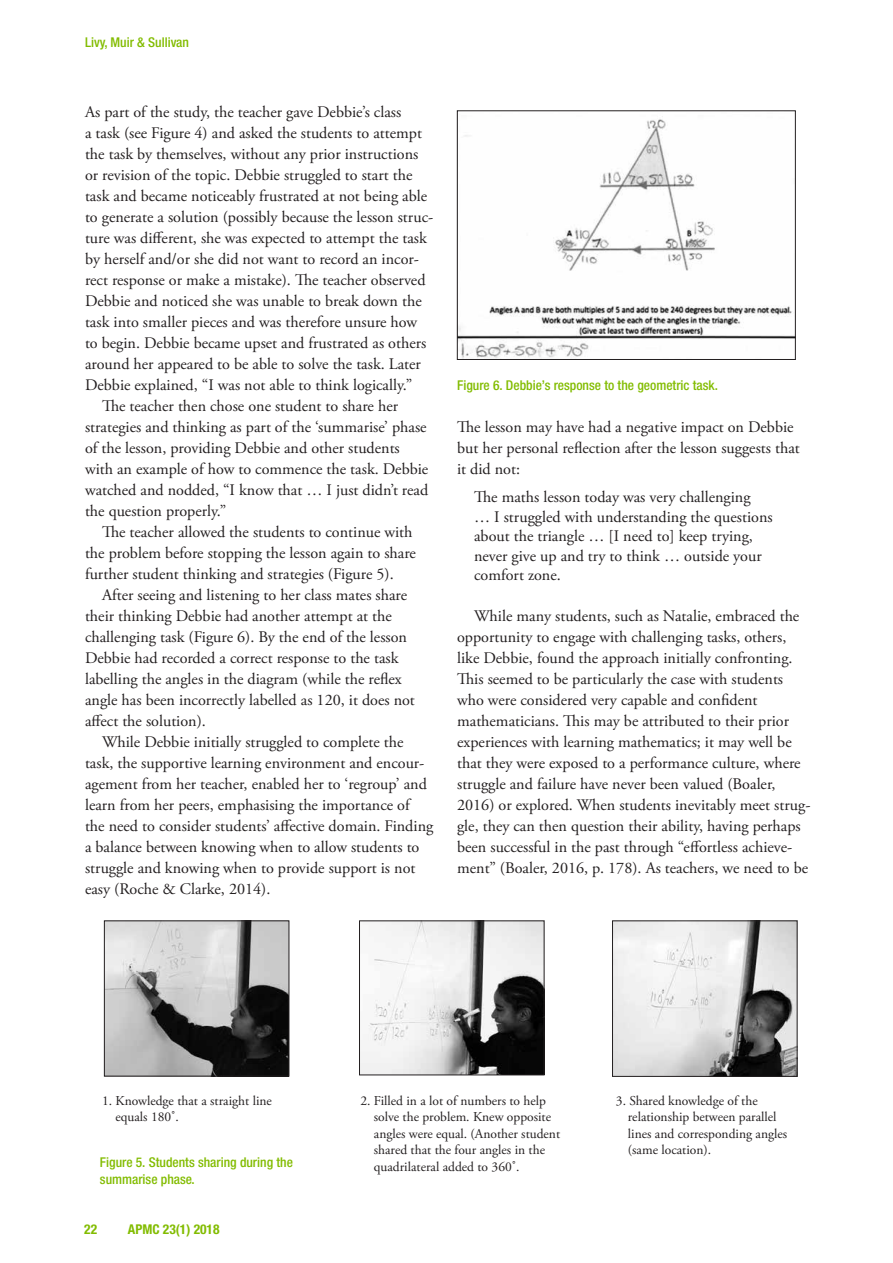
<style>
.page{position:relative;width:893px;height:1263px;background:#fff}
.page>*{position:absolute;margin:0;border:0;box-sizing:border-box;transform-origin:0 0}
.t1{font:16.2px/21px "Adobe Garamond Pro";color:#231f20}
.t2{font:13.5px/16.5px "Adobe Garamond Pro";color:#231f20}
.t3{font:500 condensed 13.5px/16.5px "Helvetica Neue";color:#82bc00}
.t4{font:700 condensed 13.5px "Helvetica Neue";color:#82bc00}
.s1{font-family:"Bookman LT";font-weight:300}
</style>
<div class="page">
<img style="left:459px;top:116px;width:334px;height:242px">
<div style="left:457px;top:111px;width:338px;height:249px;border:1px solid #231f20"></div>
<img style="left:106px;top:923px;width:181px;height:151px">
<div style="left:104px;top:921px;width:185px;height:155px;border:1px solid #231f20"></div>
<img style="left:361px;top:923px;width:181px;height:150px">
<div style="left:359px;top:921px;width:185px;height:154px;border:1px solid #231f20"></div>
<img style="left:614px;top:923px;width:181px;height:151px">
<div style="left:612px;top:921px;width:185px;height:155px;border:1px solid #231f20"></div>
<p class="t3" style="left:85px;top:34px;width:106px">Livy, Muir &amp; Sullivan</p>
<p class="t1" style="left:85px;top:102px;width:318px">As part of the study, the teacher gave Debbie’s class</p>
<p class="t1" style="left:85px;top:123px;width:338px">a task (see Figure 4) and asked the students to attempt</p>
<p class="t1" style="left:85px;top:144px;width:335px">the task by themselves, without any prior instructions</p>
<p class="t1" style="left:85px;top:165px;width:329px">or revision of the topic. Debbie struggled to start the</p>
<p class="t1" style="left:85px;top:186px;width:344px">task and became noticeably frustrated at not being able</p>
<p class="t1" style="left:85px;top:207px;width:350px">to generate a solution (possibly because the lesson struc-</p>
<p class="t1" style="left:85px;top:228px;width:343px">ture was different, she was expected to attempt the task</p>
<p class="t1" style="left:85px;top:249px;width:335px">by herself and/or she did not want to record an incor-</p>
<p class="t1" style="left:85px;top:270px;width:342px">rect response or make a mistake). The teacher observed</p>
<p class="t1" style="left:85px;top:291px;width:338px">Debbie and noticed she was unable to break down the</p>
<p class="t1" style="left:85px;top:312px;width:334px">task into smaller pieces and was therefore unsure how</p>
<p class="t1" style="left:85px;top:333px;width:343px">to begin. Debbie became upset and frustrated as others</p>
<p class="t1" style="left:85px;top:354px;width:337px">around her appeared to be able to solve the task. Later</p>
<p class="t1" style="left:85px;top:375px;width:329px">Debbie explained, “I was not able to think logically.”</p>
<p class="t1" style="left:102px;top:396px;width:297px">The teacher then chose one student to share her</p>
<p class="t1" style="left:85px;top:417px;width:343px">strategies and thinking as part of the ‘summarise’ phase</p>
<p class="t1" style="left:85px;top:438px;width:316px">of the lesson, providing Debbie and other students</p>
<p class="t1" style="left:85px;top:459px;width:345px">with an example of how to commence the task. Debbie</p>
<p class="t1" style="left:85px;top:480px;width:345px">watched and nodded, “I know that … I just didn’t read</p>
<p class="t1" style="left:85px;top:501px;width:143px">the question properly.”</p>
<p class="t1" style="left:102px;top:522px;width:312px">The teacher allowed the students to continue with</p>
<p class="t1" style="left:85px;top:543px;width:332px">the problem before stopping the lesson again to share</p>
<p class="t1" style="left:85px;top:564px;width:310px">further student thinking and strategies (Figure 5).</p>
<p class="t1" style="left:102px;top:585px;width:307px">After seeing and listening to her class mates share</p>
<p class="t1" style="left:85px;top:606px;width:308px">their thinking Debbie had another attempt at the</p>
<p class="t1" style="left:85px;top:627px;width:323px">challenging task (Figure 6). By the end of the lesson</p>
<p class="t1" style="left:85px;top:648px;width:315px">Debbie had recorded a correct response to the task</p>
<p class="t1" style="left:85px;top:669px;width:318px">labelling the angles in the diagram (while the reflex</p>
<p class="t1" style="left:85px;top:690px;width:331px">angle has been incorrectly labelled as 120, it does not</p>
<p class="t1" style="left:85px;top:711px;width:122px">affect the solution).</p>
<p class="t1" style="left:102px;top:732px;width:303px">While Debbie initially struggled to complete the</p>
<p class="t1" style="left:85px;top:753px;width:341px">task, the supportive learning environment and encour-</p>
<p class="t1" style="left:85px;top:774px;width:343px">agement from her teacher, enabled her to ‘regroup’ and</p>
<p class="t1" style="left:85px;top:795px;width:326px">learn from her peers, emphasising the importance of</p>
<p class="t1" style="left:85px;top:816px;width:350px">the need to consider students’ affective domain. Finding</p>
<p class="t1" style="left:85px;top:837px;width:336px">a balance between knowing when to allow students to</p>
<p class="t1" style="left:85px;top:858px;width:332px">struggle and knowing when to provide support is not</p>
<p class="t1" style="left:85px;top:879px;width:187px">easy (Roche &amp; Clarke, 2014).</p>
<p class="t3" style="left:457px;top:377px;width:262px">Figure 6. Debbie’s response to the geometric task.</p>
<p class="t1" style="left:457px;top:417px;width:344px">The lesson may have had a negative impact on Debbie but her personal reflection after the lesson suggests that it did not:</p>
<p class="t1" style="left:474px;top:488px;width:300px;line-height:19.5px">The maths lesson today was very challenging<br>… I struggled with understanding the questions about the triangle … [I need to] keep trying, never give up and try to think … outside your comfort zone.</p>
<p class="t1" style="left:457px;top:606px;width:355px;text-indent:17px">While many students, such as Natalie, embraced the opportunity to engage with challenging tasks, others, like Debbie, found the approach initially confronting.<br>This seemed to be particularly the case with students who were considered very capable and confident mathematicians. This may be attributed to their prior experiences with learning mathematics; it may well be that they were exposed to a performance culture, where struggle and failure have never been valued (Boaler, 2016) or explored. When students inevitably meet strug&shy;gle, they can then question their ability, having perhaps been successful in the past through “effortless achieve&shy;ment” (Boaler, 2016, p. 178). As teachers, we need to be</p>
<p class="t2" style="left:116px;top:1093px;width:158px;text-indent:-14px">1. Knowledge that a straight line equals 180<span class="s1">˚</span>.</p>
<p class="t2" style="left:374px;top:1093px;width:188px;text-indent:-14px">2. Filled in a lot of numbers to help solve the problem. Knew opposite angles were equal. (Another student shared that the four angles in the quadrilateral added to 360<span class="s1">˚</span>.</p>
<p class="t2" style="left:628px;top:1093px;width:161px;text-indent:-12px">3. Shared knowledge of the relationship between parallel lines and corresponding angles (same location).</p>
<p class="t3" style="left:100px;top:1154px;width:195px">Figure 5. Students sharing during the summarise phase.</p>
<p class="t4" style="left:84px;top:1220px;width:14px">22</p>
<p class="t4" style="left:128px;top:1220px;width:93px">APMC 23(1) 2018</p>
</div>
